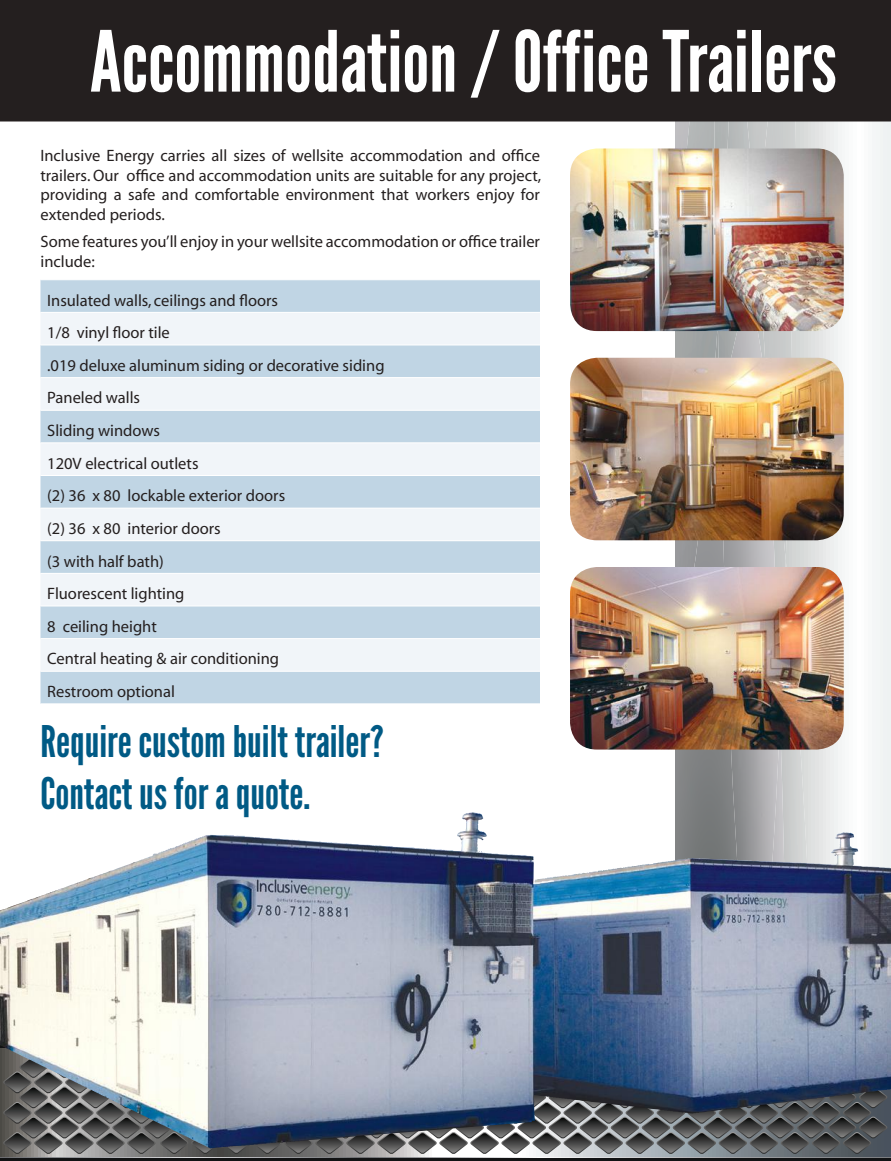
<style>
.page{position:relative;width:891px;height:1161px;background:#fff}
.page>*{position:absolute;margin:0;border:0;box-sizing:border-box;transform-origin:0 0}
.t1{font:84px "League Gothic";color:#fff}
.t2{font:43.5px/52.2px "League Gothic";color:#005a85}
.t3{font:16.5px/32.5px "Myriad";color:#241f1f}
</style>
<div class="page">
<svg style="left:797px;top:122px;width:94px;height:923px"></svg>
<img style="left:685px;top:122px;width:28px;height:26px">
<img style="left:675px;top:540px;width:35px;height:20px">
<img style="left:675px;top:331px;width:43px;height:27px">
<img style="left:778px;top:122px;width:19px;height:438px">
<img style="left:756px;top:122px;width:22px;height:26px">
<img style="left:733px;top:122px;width:23px;height:26px">
<img style="left:713px;top:122px;width:20px;height:26px">
<img style="left:719px;top:331px;width:61px;height:229px">
<img style="left:718px;top:331px;width:30px;height:27px">
<img style="left:0;top:560px;width:888px;height:601px">
<div style="left:0;top:0;width:891px;height:122px;background:#241f1f"></div>
<div style="left:40px;top:280px;width:500px;height:424px;background:#c0d5e4"></div>
<svg style="left:40px;top:313px;width:500px;height:358px;fill:#f1f5f9"></svg>
<hr style="left:40px;top:312px;width:500px;height:1px;background:#fff">
<hr style="left:40px;top:345px;width:500px;height:1px;background:#fff">
<hr style="left:40px;top:377px;width:500px;height:1px;background:#fff">
<hr style="left:40px;top:410px;width:500px;height:1px;background:#fff">
<hr style="left:40px;top:442px;width:500px;height:1px;background:#fff">
<hr style="left:40px;top:475px;width:500px;height:1px;background:#fff">
<hr style="left:40px;top:508px;width:500px;height:1px;background:#fff">
<hr style="left:40px;top:540px;width:500px;height:1px;background:#fff">
<hr style="left:40px;top:573px;width:500px;height:1px;background:#fff">
<hr style="left:40px;top:606px;width:500px;height:1px;background:#fff">
<hr style="left:40px;top:638px;width:500px;height:1px;background:#fff">
<hr style="left:40px;top:671px;width:500px;height:1px;background:#fff">
<hr style="left:40px;top:704px;width:500px;height:1px;background:#fff">
<img style="left:161px;top:812px;width:311px;height:40px">
<img style="left:570px;top:148px;width:274px;height:183px">
<img style="left:570px;top:358px;width:274px;height:182px">
<img style="left:570px;top:567px;width:274px;height:183px">
<h1 class="t1" style="left:90px;top:12px;width:748px">Accommodation / Office Trailers</h1>
<p class="t3" style="left:40px;top:146px;width:502px;line-height:19.8px;text-align:justify">Inclusive Energy carries all sizes of wellsite accommodation and office trailers. Our office and accommodation units are suitable for any project, providing a safe and comfortable environment that workers enjoy for extended periods.</p>
<p class="t3" style="left:40px;top:232px;width:501px;line-height:19.8px">Some features you’ll enjoy in your wellsite accommodation or office trailer include:</p>
<p class="t3" style="left:47px;top:285px;width:339px">Insulated walls, ceilings and floors<br>1/8″ vinyl floor tile<br>.019 deluxe aluminum siding or decorative siding<br>Paneled walls<br>Sliding windows<br>120V electrical outlets<br>(2) 36″ x 80″ lockable exterior doors<br>(2) 36″ x 80″ interior doors<br>(3 with half bath)<br>Fluorescent lighting<br>8 ceiling height<br>Central heating &amp; air conditioning<br>Restroom optional</p>
<h2 class="t2" style="left:40px;top:716px;width:345px">Require custom built trailer?<br>Contact us for a quote.</h2>
</div>
